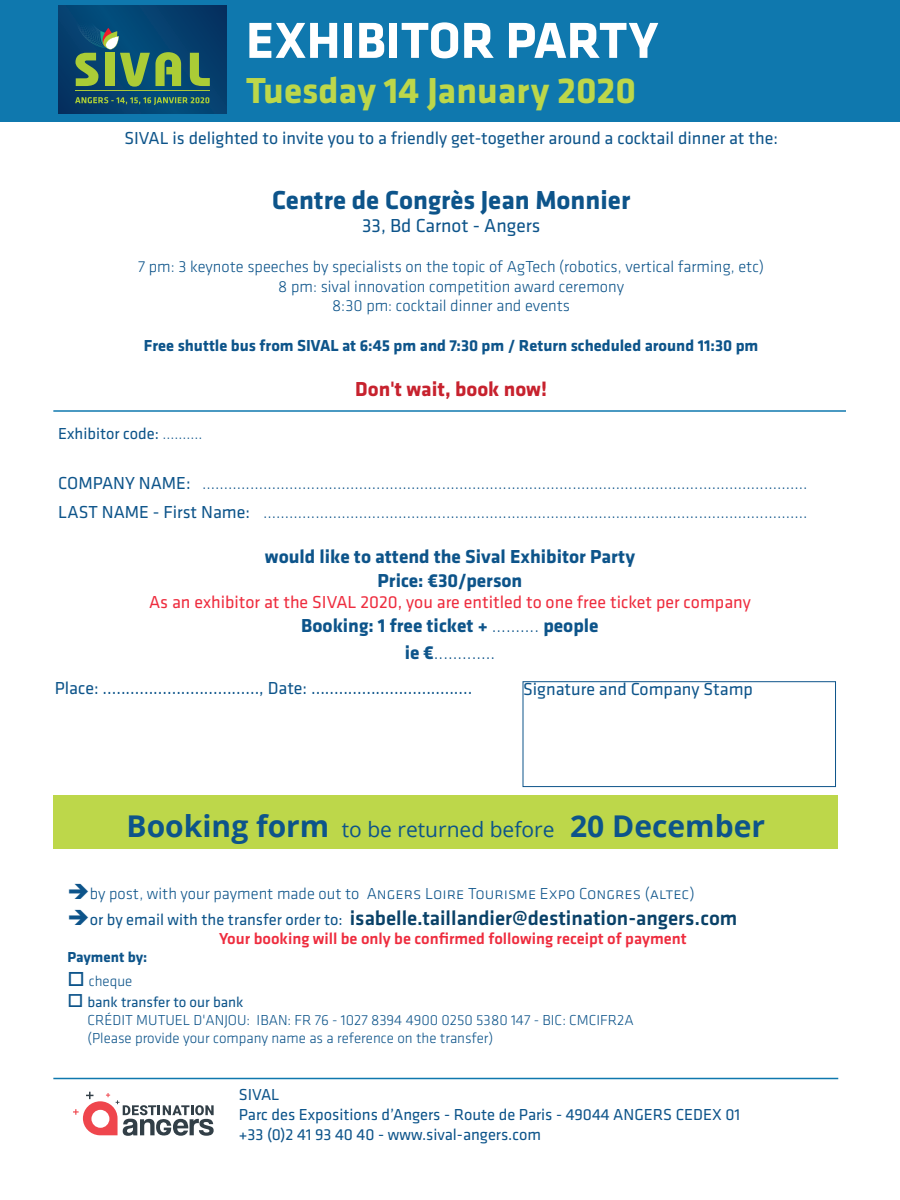
<style>
.page{position:relative;width:900px;height:1200px;background:#fff}
.page>*{position:absolute;margin:0;border:0;box-sizing:border-box;transform-origin:0 0}
.t1{font:700 52.5px "Klavika";color:#fff}
.t2{font:700 37.5px "Klavika";color:#bdd74a}
.t3{font:700 30px "Open Sans";color:#0d548a}
.t4{font:700 27px "Klavika";letter-spacing:-.005em;color:#0d548a}
.t5{font:500 21px "Klavika";color:#094168}
.t6{font:700 21px "Klavika";color:#c7222e}
.t7{font:700 19.5px/23.4px "Klavika";color:#0d548a;text-align:center}
.t8{font:19.5px "Klavika";color:#0d548a}
.t9{font:300 18px/29.4px "Klavika";color:#0d548a}
.t10{font:18px "Klavika";color:#0d548a}
.t11{font:18px "Klavika";color:#ee2c3e}
.t12{font:300 16.5px/19.8px "Klavika";color:#0d548a;text-align:center}
.t13{font:16.5px/19.8px "Klavika";color:#0d548a}
.t14{font:700 16.5px "Klavika";color:#0d548a}
.t15{font:500 16.5px "Klavika";color:#ee2c3e}
.t16{font:300 15px/18px "Klavika";color:#0d548a}
.t17{font:700 15px "Klavika";color:#0d548a}
.s1{font-weight:300}
.s2{font-weight:400}
.s3{font-weight:400;font-size:21px}
.s4{color:#0d548a}
.s5{font-weight:400;font-size:16.5px;color:#0d548a}
</style>
<div class="page">
<div style="left:0;top:0;width:900px;height:121px;background:#0f78ae"></div>
<div style="left:53px;top:795px;width:785px;height:54px;background:#bdd74a"></div>
<div style="left:523px;top:682px;width:313px;height:105px;border:1px solid #0d548a"></div>
<svg style="left:73px;top:1092px;width:141px;height:44px"></svg>
<svg style="left:58px;top:6px;width:168px;height:108px;background:#06406c"></svg>
<img style="left:75px;top:6px;width:17px;height:13px">
<img style="left:76px;top:19px;width:11px;height:9px">
<svg style="left:75px;top:28px;width:106px;height:59px;background:#437861"></svg>
<svg style="left:190px;top:53px;width:20px;height:33px"></svg>
<hr style="left:76px;top:91px;width:134px;height:1px;background:#abcc36">
<svg style="left:75px;top:97px;width:134px;height:8px"></svg>
<hr style="left:53px;top:410px;width:793px;height:2px;background:#0f78ae">
<hr style="left:53px;top:1078px;width:785px;height:1px;background:#0f78ae">
<h1 class="t1" style="left:246px;top:12px;width:414px">EXHIBITOR PARTY</h1>
<h2 class="t2" style="left:246px;top:70px;width:392px">Tuesday 14 January 2020</h2>
<p class="t10" style="left:124px;top:128px;width:655px">SIVAL is delighted to invite you to a friendly get-together around a cocktail dinner at the:</p>
<h3 class="t4" style="left:272px;top:185px;width:360px">Centre de Congrès Jean Monnier</h3>
<p class="t8" style="left:362px;top:215px;width:180px">33, Bd Carnot - Angers</p>
<p class="t12" style="left:138px;top:257px;width:627px">7 pm: 3 keynote speeches by specialists on the topic of AgTech (robotics, vertical farming, etc)<br>8 pm: sival innovation competition award ceremony<br>8:30 pm: cocktail dinner and events</p>
<p class="t14" style="left:144px;top:337px;width:616px">Free shuttle bus from SIVAL at 6:45 pm and 7:30 pm / Return scheduled around 11:30 pm</p>
<p class="t6" style="left:355px;top:378px;width:193px">Don't wait, book now!</p>
<p class="t13" style="left:58px;top:424px;width:146px">Exhibitor code: <span class="s1">..........</span></p>
<p class="t9" style="left:58px;top:469px;width:751px"><span class="s2">COMPANY NAME:</span> ...........................................................................................................................................<br><span class="s2">LAST NAME - First Name:</span> .............................................................................................................................</p>
<p class="t7" style="left:265px;top:546px;width:372px">would like to attend the Sival Exhibitor Party<br>Price: €30/person</p>
<p class="t11" style="left:149px;top:593px;width:603px">As an exhibitor at the SIVAL 2020, you are entitled to one free ticket per company</p>
<p class="t7" style="left:301px;top:612px;width:299px;line-height:27px">Booking: 1 free ticket + <span class="s1">..........</span> people ie €<span class="s1">.............</span></p>
<p class="t10" style="left:55px;top:679px;width:419px">Place: .................................., Date: ...................................</p>
<p class="t10" style="left:523px;top:680px;width:231px">Signature and Company Stamp</p>
<h3 class="t3" style="left:127px;top:805px;width:640px">Booking form <span class="s3">to be returned before</span> 20 December</h3>
<p class="t12" style="left:67px;top:884px;width:629px">➔by post, with your payment made out to Angers Loire Tourisme Expo Congres (altec)</p>
<p class="t5" style="left:67px;top:906px;width:672px"><span class="s4">➔</span><span class="s5">or by email with the transfer order to:</span> isabelle.taillandier@destination-angers.com</p>
<p class="t15" style="left:219px;top:930px;width:469px">Your booking will be only be confirmed following receipt of payment</p>
<p class="t17" style="left:67px;top:949px;width:81px">Payment by:</p>
<p class="t16" style="left:67px;top:972px;width:66px">□ cheque</p>
<p class="t16" style="left:88px;top:994px;width:548px;text-indent:-20px">□ <span class="s2">bank transfer to our bank<br></span>CRÉDIT MUTUEL D'ANJOU: IBAN: FR 76 - 1027 8394 4900 0250 5380 147 - BIC: CMCIFR2A (Please provide your company name as a reference on the transfer)</p>
<p class="t13" style="left:239px;top:1085px;width:503px">SIVAL<br>Parc des Expositions d’Angers - Route de Paris - 49044 ANGERS CEDEX 01 +33 (0)2 41 93 40 40 - www.sival-angers.com</p>
</div>
